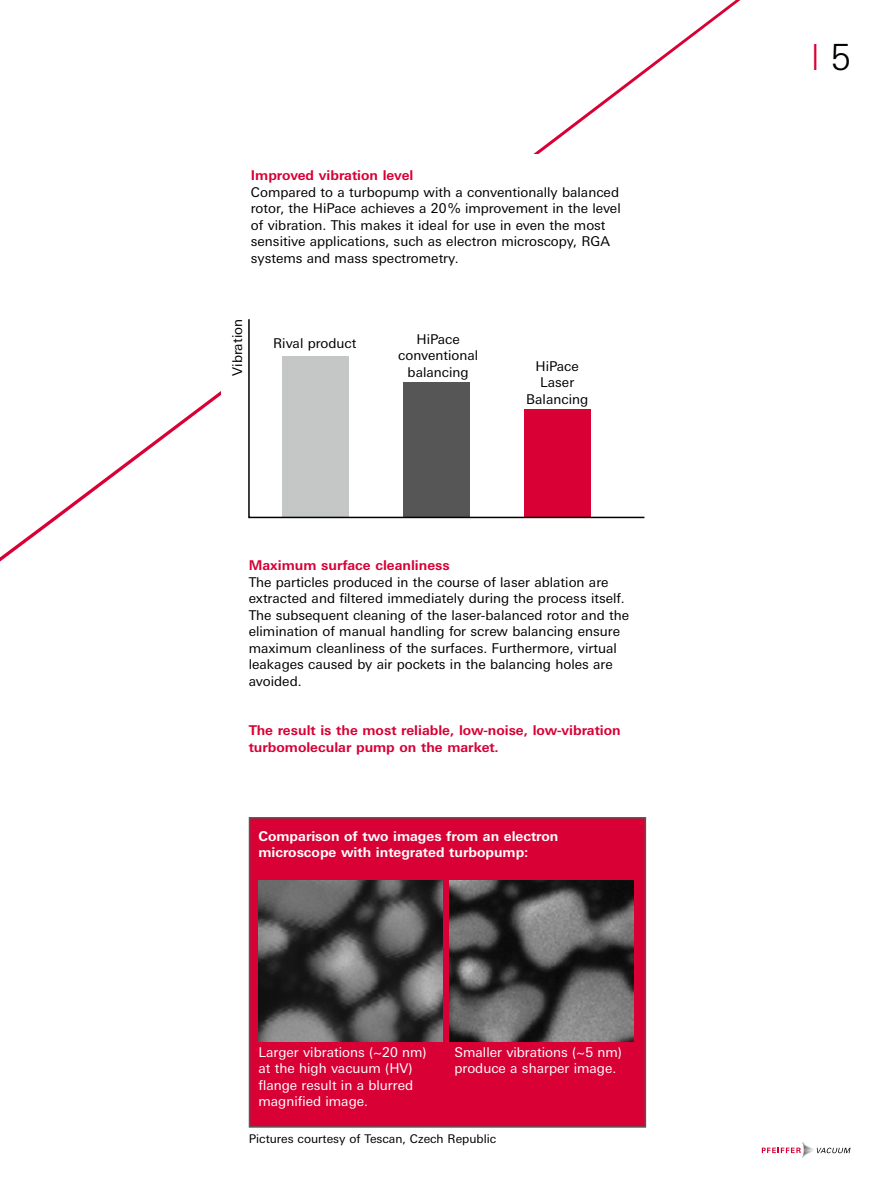
<style>
.page{position:relative;width:893px;height:1191px;background:#fff}
.page>*{position:absolute;margin:0;border:0;box-sizing:border-box;transform-origin:0 0}
.t1{font:300 36px "Univers Next W1 G";color:#d80035}
.t2{font:13.5px/16.5px "Univers Next W1 G";color:#000;text-align:center}
.t3{font:700 13.5px/16.5px "Univers Next W1 G";color:#d80035}
.t4{font:13.5px/16.5px "Univers Next W1 G";color:#fff}
.t5{font:700 13.5px/16.5px "Univers Next W1 G";color:#fff}
.t6{font:12px "Univers Next W1 G";color:#000}
.s1{color:#000}
</style>
<div class="page">
<svg style="left:762px;top:1142px;width:88px;height:15px"></svg>
<div style="left:249px;top:817px;width:397px;height:310px;background:#d80035;border:2px solid #565656"></div>
<img style="left:258px;top:880px;width:185px;height:161px">
<img style="left:449px;top:880px;width:184px;height:161px">
<svg style="left:248px;top:319px;width:397px;height:200px"></svg>
<p class="t3" style="left:251px;top:168px;width:164px">Improved vibration level</p>
<p class="t2" style="left:251px;top:185px;width:371px;text-align:left">Compared to a turbopump with a conventionally balanced rotor, the HiPace achieves a 20 % improvement in the level of vibration. This makes it ideal for use in even the most sensitive applications, such as electron microscopy, RGA systems and mass spectrometry.</p>
<p class="t2" style="left:230px;top:376px;width:58px;rotate:-90deg">Vibration</p>
<p class="t2" style="left:273px;top:336px;width:85px">Rival product</p>
<p class="t2" style="left:398px;top:332px;width:82px">HiPace conventional balancing</p>
<p class="t2" style="left:526px;top:359px;width:64px">HiPace<br>Laser<br>Balancing</p>
<p class="t3" style="left:249px;top:558px;width:203px">Maximum surface cleanliness</p>
<p class="t2" style="left:249px;top:575px;width:382px;text-align:left">The particles produced in the course of laser ablation are extracted and filtered immediately during the process itself.<br>The subsequent cleaning of the laser-balanced rotor and the elimination of manual handling for screw balancing ensure maximum cleanliness of the surfaces. Furthermore, virtual leakages caused by air pockets in the balancing holes are avoided.</p>
<p class="t3" style="left:249px;top:723px;width:373px">The result is the most reliable, low-noise, low-vibration turbomolecular pump on the market.</p>
<p class="t5" style="left:258px;top:828px;width:302px">Comparison of two images from an electron microscope with integrated turbopump:</p>
<p class="t4" style="left:258px;top:1044px;width:170px">Larger vibrations (~20 nm) at the high vacuum (HV) flange result in a blurred magnified image.</p>
<p class="t4" style="left:455px;top:1044px;width:169px">Smaller vibrations (~5 nm) produce a sharper image.</p>
<p class="t6" style="left:249px;top:1134px;width:249px">Pictures courtesy of Tescan, Czech Republic</p>
<h1 class="t1" style="left:811px;top:43px;width:41px">l <span class="s1">5</span></h1>
</div>
